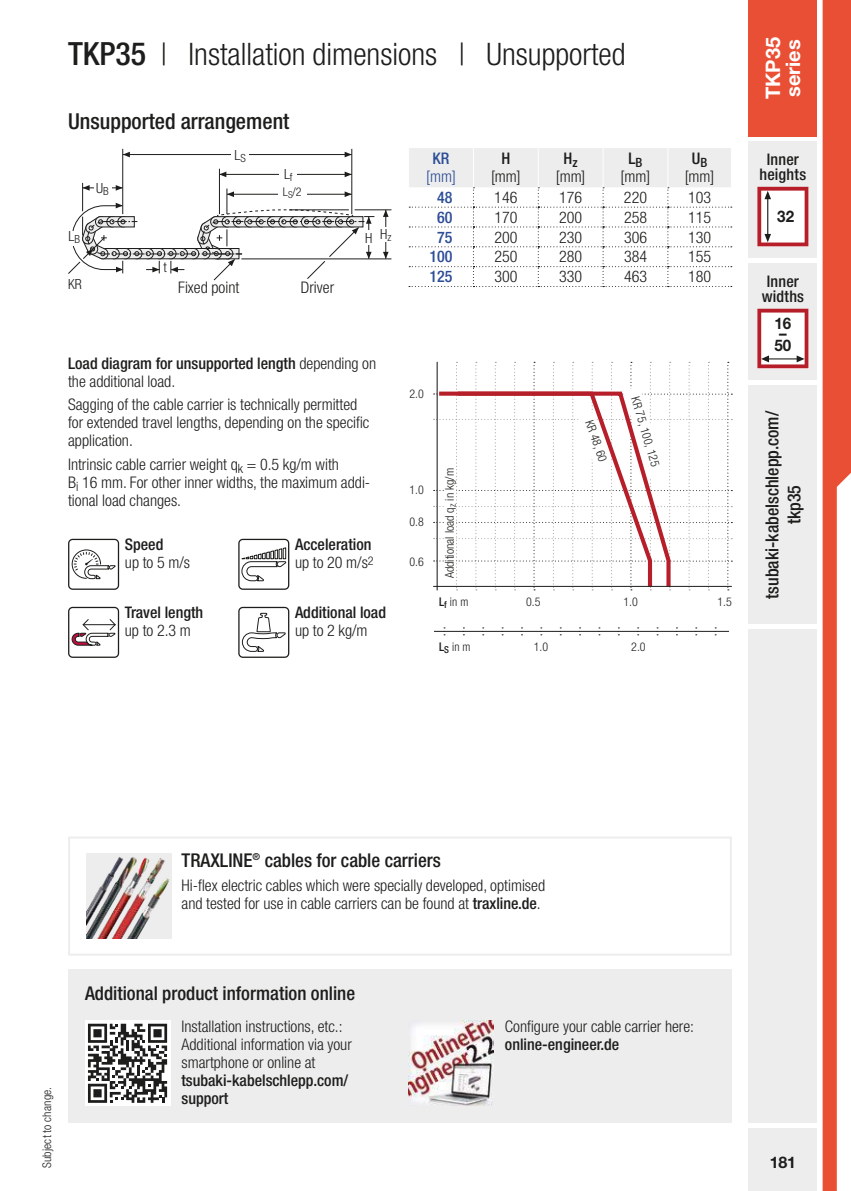
<style>
.page{position:relative;width:851px;height:1191px;background:#fff}
.page>*{position:absolute;margin:0;border:0;box-sizing:border-box;transform-origin:0 0}
.t1{font:300 condensed 31px "Helvetica Neue LT Std";color:#1d1d1b}
.t2{font:500 condensed 22px "Helvetica Neue LT Std";color:#1d1d1b}
.t3{font:700 20px/20px "Helvetica Neue LT Std";color:#fff}
.t4{font:500 condensed 19px "Helvetica Neue LT Std";color:#1d1d1b}
.t5{font:500 condensed 18px/22px "Helvetica Neue LT Std";color:#1d1d1b;text-align:center}
.t6{font:300 condensed 16px/18px "Helvetica Neue LT Std";color:#1d1d1b}
.t7{font:500 condensed 16px/18px "Helvetica Neue LT Std";color:#1d1d1b}
.t8{font:500 condensed 16px "Helvetica Neue LT Std";color:#2d4e97}
.t9{font:700 16px/12px "Helvetica Neue LT Std";color:#1d1d1b;scale:.95 1}
.t10{font:300 condensed 16px "Helvetica Neue LT Std";color:#2d4e97}
.t11{font:700 16px "Helvetica Neue LT Std";color:#1d1d1b}
.t12{font:300 condensed 14px "Helvetica Neue LT Std";color:#1d1d1b}
.t13{font:300 condensed 12px "Helvetica Neue LT Std";color:#1d1d1b}
.s1{font-weight:500;font-size:32px}
.s2{font-size:11.2px}
.s3{font-weight:500}
.s4{font-weight:300}
</style>
<div class="page">
<hr style="left:434px;top:631px;width:295px;height:1px;background:#1d1d1b">
<svg style="left:238px;top:539px;width:51px;height:51px"></svg>
<svg style="left:68px;top:607px;width:51px;height:51px"></svg>
<svg style="left:238px;top:607px;width:51px;height:51px"></svg>
<svg style="left:68px;top:539px;width:51px;height:51px"></svg>
<div style="left:68px;top:969px;width:663px;height:154px;background:#ededed"></div>
<div style="left:85px;top:1020px;width:85px;height:86px;background:#fff"></div>
<svg style="left:88px;top:1023px;width:79px;height:79px"></svg>
<img style="left:408px;top:1020px;width:85px;height:85px">
<div style="left:68px;top:836px;width:663px;height:119px;background:#fff;border:2px solid #ededed"></div>
<img style="left:86px;top:853px;width:85px;height:85px">
<hr style="left:123px;top:154px;width:228px;height:1px;background:#1d1d1b">
<hr style="left:122px;top:149px;width:1px;height:65px;background:#1d1d1b">
<hr style="left:351px;top:149px;width:1px;height:65px;background:#1d1d1b">
<hr style="left:219px;top:174px;width:132px;height:1px;background:#1d1d1b">
<hr style="left:385px;top:210px;width:1px;height:49px;background:#1d1d1b">
<hr style="left:219px;top:169px;width:1px;height:45px;background:#1d1d1b">
<svg style="left:123px;top:152px;width:7px;height:5px"></svg>
<svg style="left:220px;top:171px;width:6px;height:6px"></svg>
<svg style="left:344px;top:152px;width:7px;height:5px"></svg>
<svg style="left:344px;top:171px;width:7px;height:6px"></svg>
<hr style="left:241px;top:258px;width:150px;height:1px;background:#1d1d1b">
<hr style="left:354px;top:209px;width:37px;height:1px;background:#1d1d1b">
<svg style="left:383px;top:210px;width:5px;height:7px"></svg>
<svg style="left:383px;top:252px;width:5px;height:7px"></svg>
<svg style="left:68px;top:183px;width:306px;height:98px"></svg>
<div style="left:748px;top:1128px;width:68px;height:63px;background:#ededed"></div>
<div style="left:748px;top:629px;width:68px;height:494px;background:#ededed"></div>
<div style="left:748px;top:386px;width:68px;height:238px;background:#ededed"></div>
<div style="left:748px;top:0;width:68px;height:136px;background:#e94f35"></div>
<div style="left:748px;top:142px;width:68px;height:116px;background:#ededed"></div>
<div style="left:748px;top:264px;width:68px;height:116px;background:#ededed"></div>
<svg style="left:757px;top:187px;width:51px;height:59px;background:#e6c1c3"></svg>
<svg style="left:757px;top:309px;width:51px;height:59px;background:#e6c2c4"></svg>
<svg style="left:822px;top:0;width:28px;height:1191px"></svg>
<div style="left:231px;top:147px;width:17px;height:15px;background:#fff"></div>
<div style="left:280px;top:167px;width:17px;height:14px;background:#fff"></div>
<div style="left:94px;top:181px;width:17px;height:14px;background:#fff"></div>
<div style="left:68px;top:231px;width:13px;height:14px;background:#fff"></div>
<div style="left:364px;top:230px;width:9px;height:15px;background:#fff"></div>
<div style="left:378px;top:227px;width:15px;height:14px;background:#fff"></div>
<div style="left:278px;top:187px;width:28px;height:14px;background:#fff"></div>
<svg style="left:408px;top:148px;width:323px;height:139px"></svg>
<hr style="left:473px;top:148px;width:1px;height:39px;background:#fff">
<hr style="left:537px;top:148px;width:1px;height:39px;background:#fff">
<hr style="left:602px;top:148px;width:1px;height:39px;background:#fff">
<hr style="left:667px;top:148px;width:1px;height:39px;background:#fff">
<svg style="left:433px;top:362px;width:299px;height:228px"></svg>
<h1 class="t1" style="left:68px;top:37px;width:559px"><span class="s1">TKP35</span> | Installation dimensions | Unsupported</h1>
<h2 class="t2" style="left:68px;top:108px;width:223px">Unsupported arrangement</h2>
<p class="t12" style="left:96px;top:180px;width:14px">U<sub>B</sub></p>
<p class="t12" style="left:234px;top:147px;width:13px">L<sub>S</sub></p>
<p class="t12" style="left:284px;top:166px;width:10px">L<sub>f</sub></p>
<p class="t13" style="left:283px;top:185px;width:20px">L<sub>S</sub>/2</p>
<p class="t12" style="left:68px;top:228px;width:13px">L<sub>B</sub></p>
<p class="t12" style="left:365px;top:228px;width:28px">H H<span class="s2">z</span></p>
<p class="t12" style="left:68px;top:275px;width:15px">KR</p>
<p class="t12" style="left:163px;top:259px;width:5px">t</p>
<p class="t6" style="left:178px;top:279px;width:63px">Fixed point</p>
<p class="t6" style="left:301px;top:279px;width:35px">Driver</p>
<p class="t8" style="left:432px;top:149px;width:18px">KR</p>
<p class="t10" style="left:426px;top:167px;width:31px">[mm]</p>
<p class="t7" style="left:501px;top:149px;width:10px">H</p>
<p class="t6" style="left:491px;top:167px;width:31px">[mm]</p>
<p class="t6" style="left:555px;top:149px;width:31px;text-align:center"><span class="s3">H</span><sub>z </sub>[mm]</p>
<p class="t6" style="left:620px;top:149px;width:31px;text-align:center"><span class="s3">L</span><sub>B </sub>[mm]</p>
<p class="t6" style="left:684px;top:149px;width:31px;text-align:center"><span class="s3">U</span><sub>B </sub>[mm]</p>
<p class="t8" style="left:437px;top:187px;width:17px">48</p>
<p class="t6" style="left:494px;top:188px;width:25px">146</p>
<p class="t6" style="left:559px;top:188px;width:25px">176</p>
<p class="t6" style="left:624px;top:188px;width:25px">220</p>
<p class="t6" style="left:688px;top:188px;width:25px">103</p>
<p class="t8" style="left:437px;top:207px;width:17px">60</p>
<p class="t6" style="left:494px;top:208px;width:25px">170</p>
<p class="t6" style="left:559px;top:208px;width:25px">200</p>
<p class="t6" style="left:624px;top:208px;width:25px">258</p>
<p class="t6" style="left:688px;top:208px;width:25px">115</p>
<p class="t8" style="left:437px;top:227px;width:17px">75</p>
<p class="t6" style="left:494px;top:228px;width:25px">200</p>
<p class="t6" style="left:559px;top:228px;width:25px">230</p>
<p class="t6" style="left:624px;top:228px;width:25px">306</p>
<p class="t6" style="left:688px;top:228px;width:25px">130</p>
<p class="t8" style="left:429px;top:247px;width:25px">100</p>
<p class="t6" style="left:494px;top:248px;width:25px">250</p>
<p class="t6" style="left:559px;top:248px;width:25px">280</p>
<p class="t6" style="left:624px;top:248px;width:25px">384</p>
<p class="t6" style="left:688px;top:248px;width:25px">155</p>
<p class="t8" style="left:429px;top:267px;width:25px">125</p>
<p class="t6" style="left:494px;top:267px;width:25px">300</p>
<p class="t6" style="left:559px;top:267px;width:25px">330</p>
<p class="t6" style="left:624px;top:267px;width:25px">463</p>
<p class="t6" style="left:688px;top:267px;width:25px">180</p>
<p class="t7" style="left:68px;top:354px;width:309px">Load diagram for unsupported length <span class="s4">depending on the additional load.</span></p>
<p class="t6" style="left:68px;top:395px;width:303px">Sagging of the cable carrier is technically permitted for extended travel lengths, depending on the specific application.</p>
<p class="t6" style="left:68px;top:455px;width:304px">Intrinsic cable carrier weight q<sub>k</sub> = 0.5 kg/m with<br>B<sub>i</sub> 16 mm. For other inner widths, the maximum addi&shy;tional load changes.</p>
<p class="t13" style="left:442px;top:578px;width:112px;rotate:-90deg">Additional load q<sub>z</sub> in kg/m</p>
<p class="t13" style="left:409px;top:387px;width:16px">2.0</p>
<p class="t13" style="left:409px;top:483px;width:16px">1.0</p>
<p class="t13" style="left:409px;top:515px;width:16px">0.8</p>
<p class="t7" style="left:125px;top:535px;width:40px">Speed</p>
<p class="t6" style="left:125px;top:553px;width:67px">up to 5 m/s</p>
<p class="t7" style="left:295px;top:535px;width:80px">Acceleration <span class="s4">up to 20 m/s</span><sup>2</sup></p>
<p class="t13" style="left:409px;top:554px;width:16px">0.6</p>
<p class="t13" style="left:595px;top:418px;width:45px;rotate:71deg">KR 48, 60</p>
<p class="t13" style="left:641px;top:395px;width:74px;rotate:73deg">KR 75, 100, 125</p>
<p class="t7" style="left:125px;top:603px;width:80px">Travel length</p>
<p class="t6" style="left:125px;top:621px;width:67px">up to 2.3 m</p>
<p class="t7" style="left:295px;top:603px;width:93px">Additional load</p>
<p class="t6" style="left:295px;top:621px;width:74px">up to 2 kg/m</p>
<p class="t13" style="left:439px;top:595px;width:31px"><span class="s3">L</span><sub>f</sub> in m</p>
<p class="t13" style="left:526px;top:595px;width:16px">0.5</p>
<p class="t13" style="left:623px;top:595px;width:16px">1.0</p>
<p class="t13" style="left:717px;top:595px;width:16px">1.5</p>
<p class="t13" style="left:439px;top:640px;width:33px"><span class="s3">L</span><sub>S</sub> in m</p>
<p class="t13" style="left:533px;top:640px;width:16px">1.0</p>
<p class="t13" style="left:631px;top:640px;width:16px">2.0</p>
<p class="t3" style="left:762px;top:99px;width:64px;rotate:-90deg">TKP35 series</p>
<p class="t7" style="left:759px;top:151px;width:48px;line-height:15px;text-align:center">Inner heights</p>
<p class="t9" style="left:777px;top:210px;width:19px">32</p>
<p class="t7" style="left:761px;top:273px;width:44px;line-height:15px;text-align:center">Inner widths</p>
<p class="t9" style="left:774px;top:317px;width:19px">16</p>
<p class="t9" style="left:774px;top:327px;width:19px">–<br>50</p>
<p class="t5" style="left:760px;top:598px;width:189px;rotate:-90deg">tsubaki-kabelschlepp.com/ tkp35</p>
<p class="t13" style="left:40px;top:1168px;width:83px;rotate:-90deg">Subject to change.</p>
<p class="t4" style="left:181px;top:849px;width:261px">TRAXLINE<sup>®</sup> cables for cable carriers</p>
<p class="t6" style="left:181px;top:876px;width:365px">Hi-flex electric cables which were specially developed, optimised and tested for use in cable carriers can be found at <span class="s3">traxline.de</span>.</p>
<p class="t4" style="left:85px;top:982px;width:271px">Additional product information online</p>
<p class="t6" style="left:181px;top:1017px;width:172px">Installation instructions, etc.:<br>Additional information via your smartphone or online at</p>
<p class="t7" style="left:181px;top:1071px;width:168px">tsubaki-kabelschlepp.com/ support</p>
<p class="t6" style="left:505px;top:1017px;width:191px">Configure your cable carrier here:</p>
<p class="t7" style="left:505px;top:1035px;width:116px">online-engineer.de</p>
<p class="t11" style="left:769px;top:1152px;width:28px">181</p>
</div>
